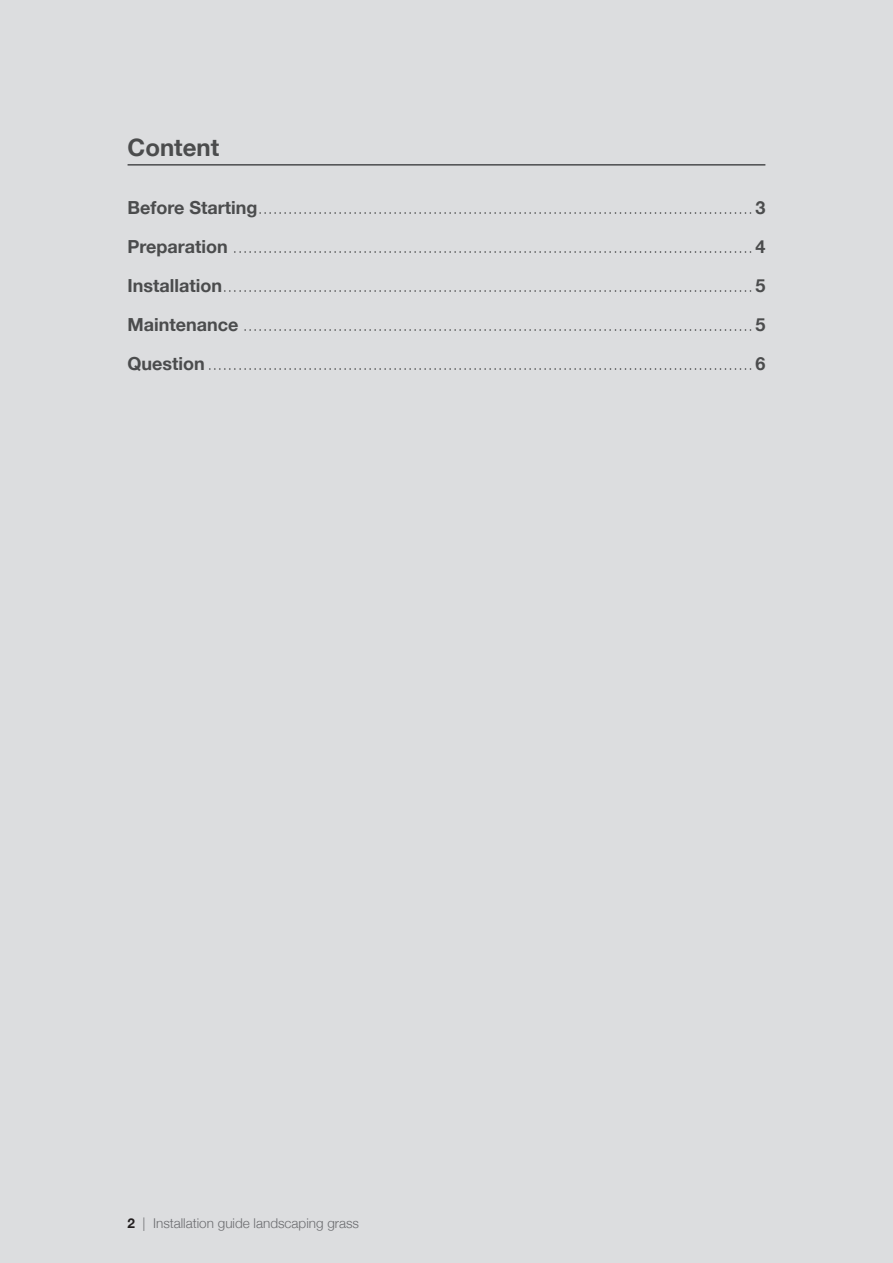
<style>
.page{position:relative;width:893px;height:1263px;background:#dcdddf}
.page>*{position:absolute;margin:0;border:0;box-sizing:border-box;transform-origin:0 0}
.KOP{font:700 24px "Helvetica Neue";color:#4b4c4d}
.t1{font:100 18px "Helvetica Neue";color:#4b4c4d}
.t2{font:300 13.5px "Helvetica Neue";color:#6c6d70}
.s1{font-weight:700}
.s2{font-weight:700;color:#231f20}
</style>
<div class="page">
<hr style="left:128px;top:164px;width:637px;height:2px;background:#4b4c4d">
<p class="KOP" style="left:128px;top:128px;width:93px">Content</p>
<p class="t1" style="left:128px;top:194px;width:639px"><span class="s1">Before Starting</span>...................................................................................................<span class="s1">3</span></p>
<p class="t1" style="left:128px;top:233px;width:639px"><span class="s1">Preparation</span> ........................................................................................................<span class="s1">4</span></p>
<p class="t1" style="left:128px;top:272px;width:639px"><span class="s1">Installation</span>..........................................................................................................<span class="s1">5</span></p>
<p class="t1" style="left:128px;top:311px;width:639px"><span class="s1">Maintenance</span> ......................................................................................................<span class="s1">5</span></p>
<p class="t1" style="left:128px;top:350px;width:639px"><span class="s1">Question</span> .............................................................................................................<span class="s1">6</span></p>
<p class="t2" style="left:128px;top:1212px;width:233px"><span class="s2">2</span> | Installation guide landscaping grass</p>
</div>
